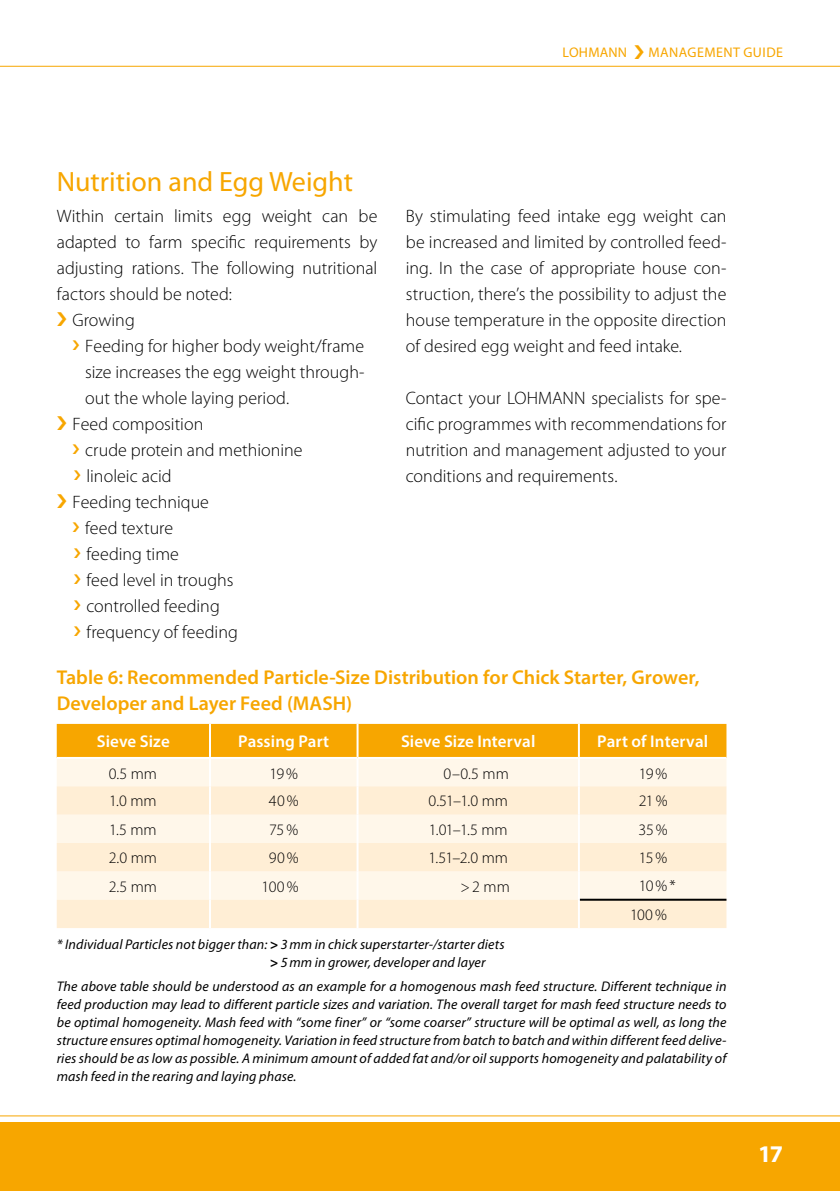
<style>
.page{position:relative;width:840px;height:1191px;background:#fff}
.page>*{position:absolute;margin:0;border:0;box-sizing:border-box;transform-origin:0 0}
.t1{font:28px "Myriad Pro";color:#f7a600}
.t2{font:700 24px "Myriad Pro";color:#fff}
.t3{font:600 20px/26px "Myriad Pro";color:#f7a600}
.t4{font:300 18px/26px "Myriad Pro";color:#000;text-align:justify}
.t5{font:600 17px "Myriad Pro";letter-spacing:.005em;color:#fff}
.t6{font:300 16px/29.4px "Myriad Pro";letter-spacing:.005em;color:#000;text-align:center}
.t7{font:italic 14px/18px "Myriad Pro";letter-spacing:.01em;color:#000}
.t8{font:14px "Myriad Pro";letter-spacing:.03em;color:#f7a600}
.s1{font-weight:700}
</style>
<div class="page">
<hr style="left:0;top:66px;width:839px;height:1px;background:#f7a600">
<hr style="left:0;top:1115px;width:839px;height:1px;background:#f7a600">
<div style="left:0;top:1122px;width:839px;height:69px;background:#f7a600"></div>
<div style="left:57px;top:724px;width:669px;height:33px;background:#f7a600"></div>
<div style="left:57px;top:759px;width:669px;height:27px;background:#fff7ea"></div>
<svg style="left:57px;top:786px;width:669px;height:142px;background:#fef1dd"></svg>
<hr style="left:209px;top:724px;width:2px;height:33px;background:#fff">
<hr style="left:356px;top:724px;width:2px;height:33px;background:#fff">
<hr style="left:577px;top:724px;width:2px;height:33px;background:#fff">
<hr style="left:209px;top:759px;width:2px;height:27px;background:#fff">
<hr style="left:356px;top:759px;width:2px;height:27px;background:#fff">
<hr style="left:577px;top:759px;width:2px;height:27px;background:#fff">
<hr style="left:209px;top:786px;width:2px;height:28px;background:#fff">
<hr style="left:356px;top:786px;width:2px;height:28px;background:#fff">
<hr style="left:577px;top:786px;width:2px;height:28px;background:#fff">
<hr style="left:209px;top:814px;width:2px;height:29px;background:#fff">
<hr style="left:356px;top:814px;width:2px;height:29px;background:#fff">
<hr style="left:577px;top:814px;width:2px;height:29px;background:#fff">
<hr style="left:209px;top:843px;width:2px;height:28px;background:#fff">
<hr style="left:356px;top:843px;width:2px;height:28px;background:#fff">
<hr style="left:577px;top:843px;width:2px;height:28px;background:#fff">
<hr style="left:209px;top:871px;width:2px;height:28px;background:#fff">
<hr style="left:356px;top:871px;width:2px;height:28px;background:#fff">
<hr style="left:577px;top:871px;width:2px;height:28px;background:#fff">
<hr style="left:209px;top:899px;width:2px;height:29px;background:#fff">
<hr style="left:356px;top:899px;width:2px;height:29px;background:#fff">
<hr style="left:577px;top:899px;width:2px;height:29px;background:#fff">
<hr style="left:579px;top:898px;width:147px;height:2px;background:#000">
<p class="t8" style="left:562px;top:43px;width:66px">LOHMANN</p>
<p class="t8" style="left:648px;top:43px;width:136px">MANAGEMENT GUIDE</p>
<h1 class="t1" style="left:57px;top:164px;width:297px">Nutrition and Egg Weight</h1>
<p class="t4" style="left:57px;top:203px;width:322px">Within certain limits egg weight can be</p>
<p class="t4" style="left:57px;top:229px;width:322px">adapted to farm specific requirements by</p>
<p class="t4" style="left:57px;top:255px;width:322px">adjusting rations. The following nutritional</p>
<p class="t4" style="left:57px;top:281px;width:177px">factors should be noted:</p>
<p class="t4" style="left:72px;top:307px;width:64px">Growing</p>
<p class="t4" style="left:85px;top:333px;width:280px">Feeding for higher body weight/frame</p>
<p class="t4" style="left:85px;top:359px;width:281px">size increases the egg weight through-</p>
<p class="t4" style="left:85px;top:385px;width:205px">out the whole laying period.</p>
<p class="t4" style="left:72px;top:411px;width:132px">Feed composition</p>
<p class="t4" style="left:85px;top:437px;width:219px">crude protein and methionine</p>
<p class="t4" style="left:86px;top:463px;width:87px">linoleic acid</p>
<p class="t4" style="left:72px;top:489px;width:138px">Feeding technique</p>
<p class="t4" style="left:85px;top:515px;width:89px">feed texture</p>
<p class="t4" style="left:86px;top:541px;width:94px">feeding time</p>
<p class="t4" style="left:86px;top:567px;width:148px">feed level in troughs</p>
<p class="t4" style="left:86px;top:593px;width:135px">controlled feeding</p>
<p class="t4" style="left:86px;top:619px;width:153px">frequency of feeding</p>
<p class="t4" style="left:405px;top:203px;width:322px">By stimulating feed intake egg weight can be increased and limited by controlled feed&shy;ing. In the case of appropriate house con&shy;struction, there’s the possibility to adjust the house temperature in the opposite direction of desired egg weight and feed intake.</p>
<p class="t4" style="left:405px;top:385px;width:322px">Contact your LOHMANN specialists for spe&shy;cific programmes with recommendations for nutrition and management adjusted to your conditions and requirements.</p>
<p class="t3" style="left:57px;top:664px;width:644px">Table 6: Recommended Particle-Size Distribution for Chick Starter, Grower,<br>Developer and Layer Feed (MASH)</p>
<p class="t5" style="left:97px;top:731px;width:74px">Sieve Size</p>
<p class="t5" style="left:238px;top:731px;width:92px">Passing Part</p>
<p class="t5" style="left:401px;top:731px;width:136px">Sieve Size Interval</p>
<p class="t5" style="left:597px;top:731px;width:112px">Part of Interval</p>
<p class="t6" style="left:109px;top:758px;width:50px">0.5 mm</p>
<p class="t6" style="left:269px;top:758px;width:30px">19%</p>
<p class="t6" style="left:443px;top:758px;width:67px">0–0.5 mm</p>
<p class="t6" style="left:638px;top:758px;width:30px">19%</p>
<p class="t6" style="left:109px;top:786px;width:49px">1.0 mm</p>
<p class="t6" style="left:269px;top:786px;width:31px">40%</p>
<p class="t6" style="left:428px;top:786px;width:81px">0.51–1.0 mm</p>
<p class="t6" style="left:638px;top:786px;width:30px">21%</p>
<p class="t6" style="left:109px;top:814px;width:49px">1.5 mm</p>
<p class="t6" style="left:269px;top:814px;width:30px">75%</p>
<p class="t6" style="left:428px;top:814px;width:80px">1.01–1.5 mm</p>
<p class="t6" style="left:638px;top:814px;width:31px">35%</p>
<p class="t6" style="left:109px;top:843px;width:50px">2.0 mm</p>
<p class="t6" style="left:269px;top:843px;width:31px">90%</p>
<p class="t6" style="left:428px;top:843px;width:81px">1.51–2.0 mm</p>
<p class="t6" style="left:638px;top:843px;width:30px">15%</p>
<p class="t6" style="left:109px;top:871px;width:50px">2.5 mm</p>
<p class="t6" style="left:261px;top:871px;width:38px">100%</p>
<p class="t6" style="left:460px;top:871px;width:51px">&gt;2 mm</p>
<p class="t6" style="left:629px;top:871px;width:47px">10%*<br>100%</p>
<p class="t7" style="left:270px;top:935px;width:236px;text-indent:-213px">* Individual Particles not bigger than: <span class="s1">&gt;</span> 3mm in chick superstarter-/starter diets <span class="s1">&gt;</span> 5mm in grower, developer and layer</p>
<p class="t7" style="left:57px;top:977px;width:671px;text-align:justify">The above table should be understood as an example for a homogenous mash feed structure. Different technique in feed production may lead to different particle sizes and variation. The overall target for mash feed structure needs to be optimal homogeneity. Mash feed with “some finer” or “some coarser” structure will be optimal as well, as long the structure ensures optimal homogeneity. Variation in feed structure from batch to batch and within different feed delive&shy;ries should be as low as possible. A minimum amount of added fat and/or oil supports homogeneity and palatability of mash feed in the rearing and laying phase.</p>
<h2 class="t2" style="left:757px;top:1138px;width:26px">17</h2>
</div>
